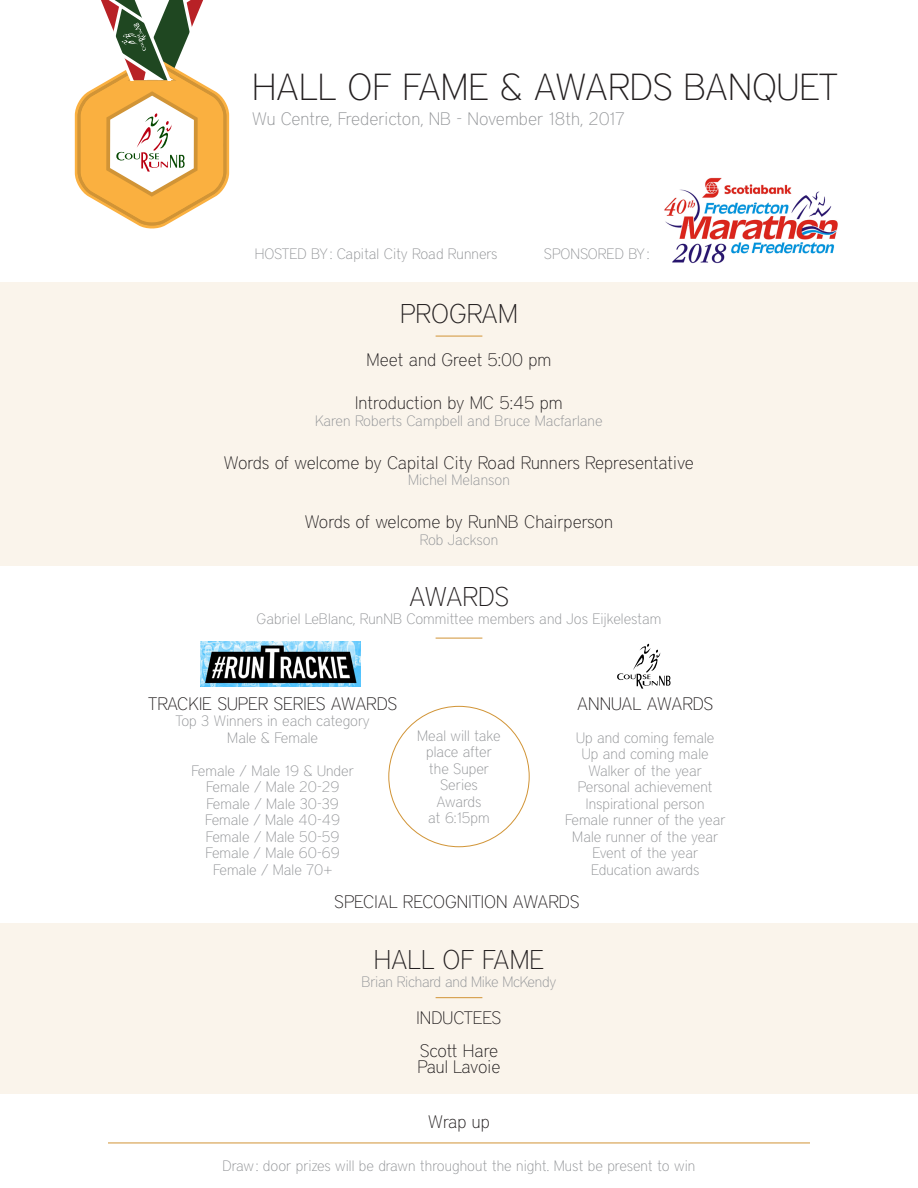
<style>
.page{position:relative;width:918px;height:1188px;background:#fff}
.page>*{position:absolute;margin:0;border:0;box-sizing:border-box;transform-origin:0 0}
.t1{font:100 37.5px "District";color:#231f20}
.t2{font:100 27px "District";color:#231f20}
.t3{font:100 18px "District";color:#231f20}
.t4{font:100 18px "District";color:#939598}
.t5{font:100 18px "District";letter-spacing:-.025em;color:#231f20}
.t6{font:100 15px/16.5px "District";color:#939598;text-align:center}
.t7{font:100 15px "District";letter-spacing:-.02em;color:#939598}
</style>
<div class="page">
<svg style="left:74px;top:0;width:156px;height:229px"></svg>
<div style="left:0;top:282px;width:918px;height:284px;background:#faf4eb"></div>
<div style="left:0;top:923px;width:918px;height:171px;background:#faf4eb"></div>
<hr style="left:108px;top:1143px;width:702px;height:1px;background:#d19436">
<hr style="left:436px;top:336px;width:46px;height:1px;background:#d19436">
<hr style="left:436px;top:638px;width:46px;height:1px;background:#d19436">
<hr style="left:436px;top:997px;width:46px;height:1px;background:#d19436">
<svg style="left:617px;top:644px;width:53px;height:45px"></svg>
<img style="left:201px;top:641px;width:159px;height:45px">
<img style="left:664px;top:177px;width:174px;height:87px">
<p class="t1" style="left:252px;top:65px;width:588px">HALL OF FAME &amp; AWARDS BANQUET</p>
<p class="t4" style="left:252px;top:109px;width:375px">Wu Centre, Fredericton, NB - November 18th, 2017</p>
<p class="t6" style="left:255px;top:246px;width:244px">HOSTED BY: Capital City Road Runners</p>
<p class="t6" style="left:544px;top:246px;width:107px">SPONSORED BY:</p>
<p class="t2" style="left:400px;top:298px;width:119px">PROGRAM</p>
<p class="t3" style="left:366px;top:349px;width:187px">Meet and Greet 5:00 pm</p>
<p class="t3" style="left:355px;top:392px;width:209px">Introduction by MC 5:45 pm</p>
<p class="t6" style="left:315px;top:412px;width:289px">Karen Roberts Campbell and Bruce Macfarlane</p>
<p class="t3" style="left:224px;top:452px;width:472px">Words of welcome by Capital City Road Runners Representative</p>
<p class="t6" style="left:408px;top:472px;width:103px">Michel Melanson</p>
<p class="t3" style="left:305px;top:512px;width:310px">Words of welcome by RunNB Chairperson</p>
<p class="t6" style="left:420px;top:531px;width:80px">Rob Jackson</p>
<p class="t2" style="left:409px;top:581px;width:101px">AWARDS</p>
<p class="t6" style="left:257px;top:611px;width:406px">Gabriel LeBlanc, RunNB Committee members and Jos Eijkelestam</p>
<p class="t3" style="left:148px;top:693px;width:251px">TRACKIE SUPER SERIES AWARDS</p>
<p class="t6" style="left:175px;top:713px;width:196px">Top 3 Winners in each category</p>
<p class="t6" style="left:227px;top:729px;width:92px">Male &amp; Female</p>
<p class="t6" style="left:192px;top:762px;width:164px">Female / Male 19 &amp; Under</p>
<p class="t6" style="left:206px;top:779px;width:135px">Female / Male 20-29</p>
<p class="t6" style="left:206px;top:795px;width:134px">Female / Male 30-39</p>
<p class="t6" style="left:205px;top:812px;width:136px">Female / Male 40-49</p>
<p class="t6" style="left:206px;top:828px;width:135px">Female / Male 50-59</p>
<p class="t6" style="left:206px;top:845px;width:136px">Female / Male 60-69</p>
<p class="t6" style="left:213px;top:861px;width:121px">Female / Male 70+</p>
<p class="t6" style="left:417px;top:727px;width:85px">Meal will take place after the Super<br>Series<br>Awards</p>
<p class="t6" style="left:428px;top:810px;width:63px">at 6:15pm</p>
<p class="t3" style="left:577px;top:693px;width:138px">ANNUAL AWARDS</p>
<p class="t6" style="left:576px;top:729px;width:140px">Up and coming female</p>
<p class="t6" style="left:582px;top:746px;width:128px">Up and coming male</p>
<p class="t6" style="left:589px;top:762px;width:115px">Walker of the year</p>
<p class="t6" style="left:578px;top:779px;width:136px">Personal achievement</p>
<p class="t6" style="left:586px;top:795px;width:120px">Inspirational person</p>
<p class="t6" style="left:565px;top:812px;width:162px">Female runner of the year</p>
<p class="t6" style="left:572px;top:828px;width:147px">Male runner of the year</p>
<p class="t6" style="left:592px;top:845px;width:107px">Event of the year</p>
<p class="t6" style="left:591px;top:861px;width:110px">Education awards</p>
<p class="t3" style="left:334px;top:891px;width:247px">SPECIAL RECOGNITION AWARDS</p>
<p class="t2" style="left:374px;top:944px;width:172px">HALL OF FAME</p>
<p class="t7" style="left:362px;top:973px;width:196px">Brian Richard and Mike McKendy</p>
<p class="t3" style="left:417px;top:1007px;width:86px">INDUCTEES</p>
<p class="t5" style="left:420px;top:1040px;width:80px">Scott Hare</p>
<p class="t3" style="left:418px;top:1057px;width:84px">Paul Lavoie</p>
<p class="t3" style="left:428px;top:1111px;width:63px">Wrap up</p>
<p class="t6" style="left:223px;top:1158px;width:474px">Draw: door prizes will be drawn throughout the night. Must be present to win</p>
</div>
